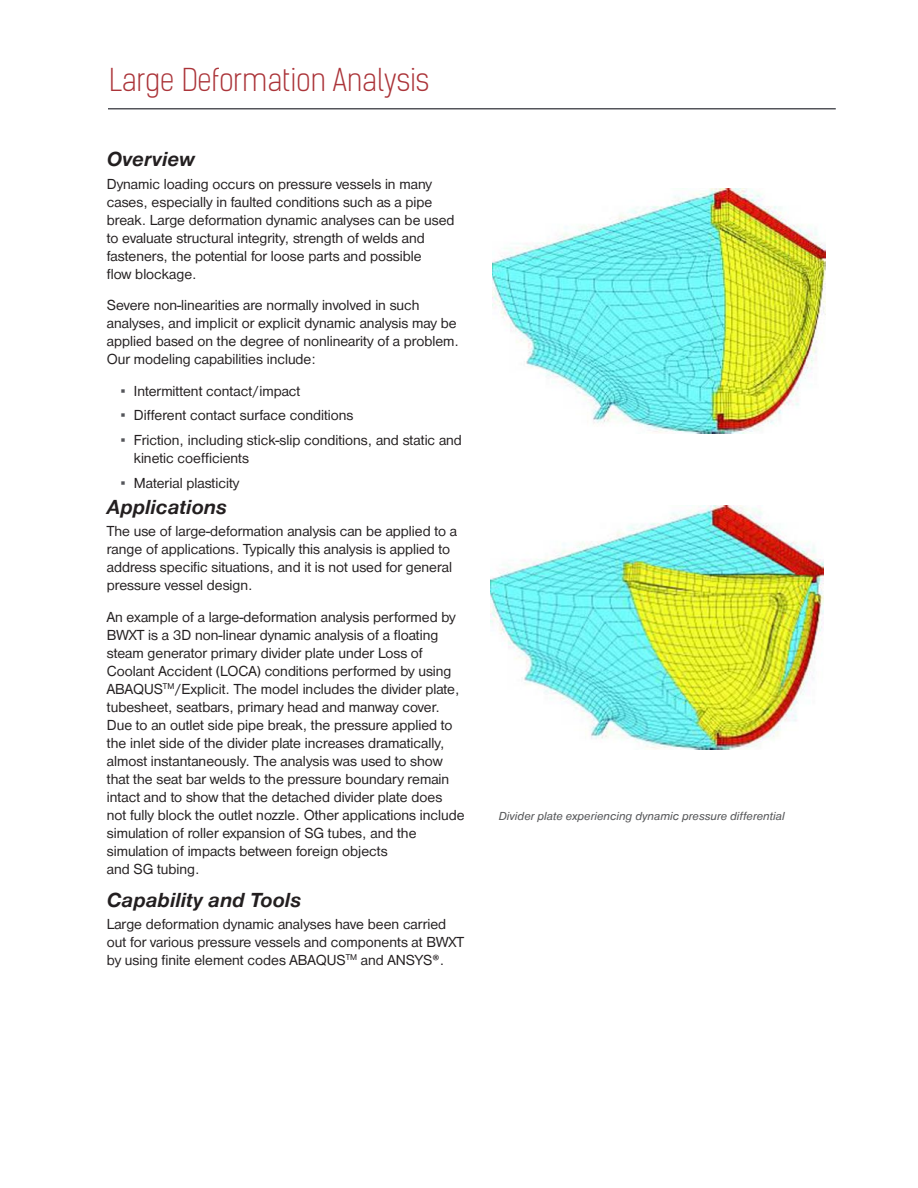
<style>
.page{position:relative;width:918px;height:1188px;background:#fff}
.page>*{position:absolute;margin:0;border:0;box-sizing:border-box;transform-origin:0 0}
.Title_20_21__BI{font:300 30px "Kelson Sans";color:#ab3439}
.Subhead_12_13__BI{font:italic 700 21px "Nimbus San D";color:#231f20}
.Body_Copy_10_12{font:15px/18px "Nimbus San D";color:#231f20}
.Caption_8_10__I{font:italic 12px "Nimbus San D";color:#57585a}
.s1{font-family:"Arial";color:#54555a}
.s2{font-family:"Calibri"}
</style>
<div class="page">
<hr style="left:108px;top:108px;width:728px;height:2px;background:#54555a">
<img style="left:492px;top:189px;width:333px;height:244px">
<img style="left:490px;top:505px;width:334px;height:245px">
<p class="Title_20_21__BI" style="left:109px;top:62px;width:322px">Large Deformation Analysis</p>
<p class="Subhead_12_13__BI" style="left:107px;top:147px;width:89px">Overview</p>
<p class="Body_Copy_10_12" style="left:107px;top:175px;width:349px">Dynamic loading occurs on pressure vessels in many cases, especially in faulted conditions such as a pipe break. Large deformation dynamic analyses can be used to evaluate structural integrity, strength of welds and fasteners, the potential for loose parts and possible<br>flow blockage.</p>
<p class="Body_Copy_10_12" style="left:107px;top:296px;width:354px">Severe non-linearities are normally involved in such analyses, and implicit or explicit dynamic analysis may be applied based on the degree of nonlinearity of a problem.<br>Our modeling capabilities include:</p>
<p class="Body_Copy_10_12" style="left:120px;top:382px;width:182px"><span class="s1">▪</span> Intermittent contact/impact</p>
<p class="Body_Copy_10_12" style="left:120px;top:407px;width:235px"><span class="s1">▪</span> Different contact surface conditions</p>
<p class="Body_Copy_10_12" style="left:134px;top:431px;width:330px;text-indent:-14px"><span class="s1">▪</span> Friction, including stick-slip conditions, and static and kinetic coefficients</p>
<p class="Body_Copy_10_12" style="left:120px;top:474px;width:120px"><span class="s1">▪</span> Material plasticity</p>
<p class="Subhead_12_13__BI" style="left:107px;top:495px;width:122px">Applications</p>
<p class="Body_Copy_10_12" style="left:107px;top:523px;width:352px">The use of large-deformation analysis can be applied to a range of applications. Typically this analysis is applied to address specific situations, and it is not used for general pressure vessel design.</p>
<p class="Body_Copy_10_12" style="left:107px;top:608px;width:359px">An example of a large-deformation analysis performed by BWXT is a 3D non-linear dynamic analysis of a floating steam generator primary divider plate under Loss of Coolant Accident (LOCA) conditions performed by using ABAQUS<sup>TM</sup>/Explicit. The model includes the divider plate, tubesheet, seatbars, primary head and manway cover.<br>Due to an outlet side pipe break, the pressure applied to the inlet side of the divider plate increases dramatically, almost instantaneously. The analysis was used to show that the seat bar welds to the pressure boundary remain intact and to show that the detached divider plate does not fully block the outlet nozzle. Other applications include simulation of roller expansion of SG tubes, and the simulation of impacts between foreign objects<br>and SG tubing.</p>
<p class="Subhead_12_13__BI" style="left:107px;top:888px;width:196px">Capability and Tools</p>
<p class="Body_Copy_10_12" style="left:107px;top:916px;width:359px">Large deformation dynamic analyses have been carried out for various pressure vessels and components at BWXT by using finite element codes ABAQUS<sup>TM</sup> and ANSYS<span class="s2">®</span>.</p>
<p class="Caption_8_10__I" style="left:499px;top:810px;width:287px">Divider plate experiencing dynamic pressure differential</p>
</div>
